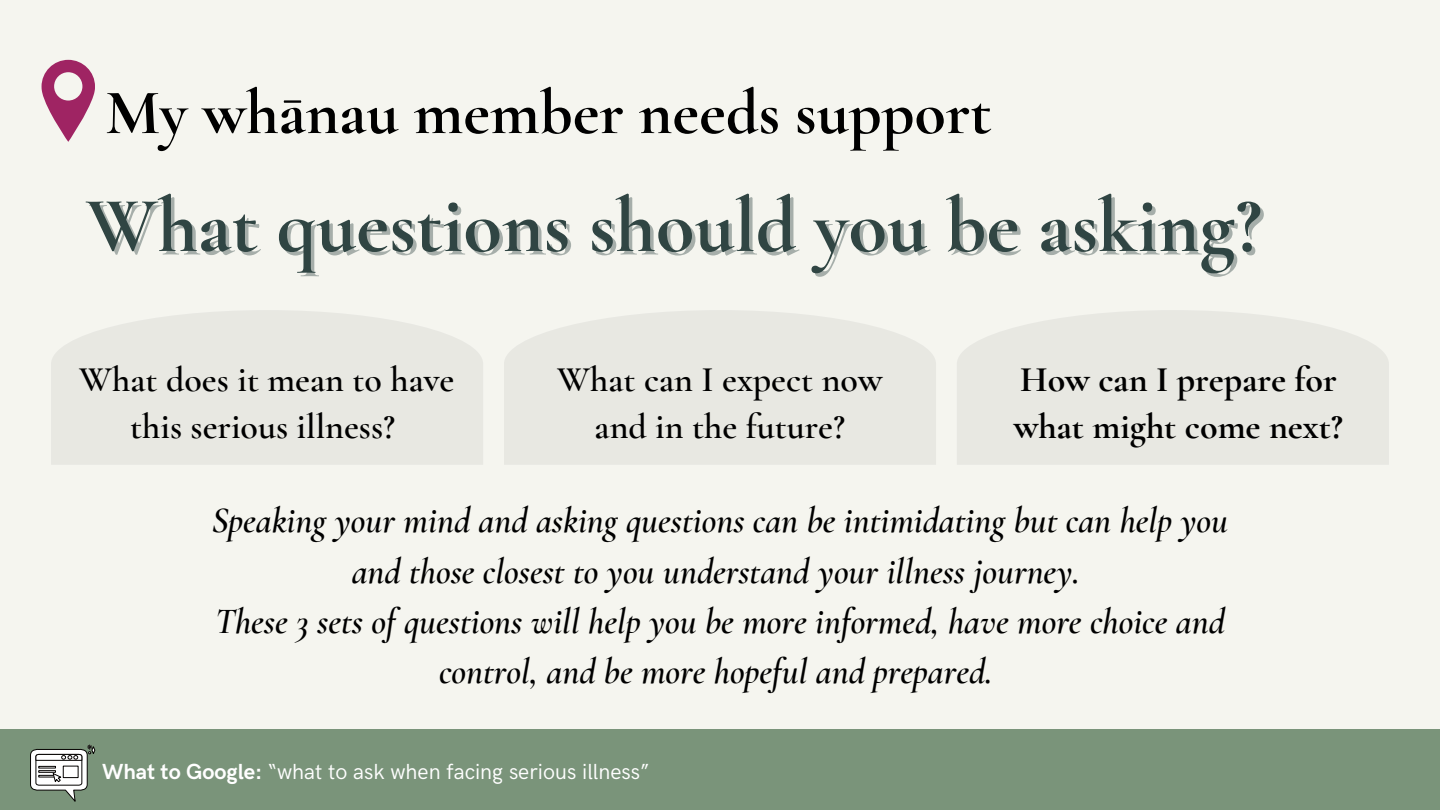
<style>
.page{position:relative;width:1440px;height:810px;background:#f5f5ef}
.page>*{position:absolute;margin:0;border:0;box-sizing:border-box;transform-origin:0 0}
.t1{font:700 79.2px "Cormorant Garamond";color:#304543}
.t2{font:700 64px "Cormorant Garamond";color:#000}
.t3{font:italic 600 36px/50.2px "Cormorant Garamond";color:#000;text-align:center}
.t4{font:600 36px/47px "Cormorant Garamond";color:#000;text-align:center}
.t5{font:700 36px/47px "Cormorant Garamond";color:#000}
.t6{font:21.9px "HK Grotesk";color:#fff}
.s1{font-weight:700}
</style>
<div class="page">
<svg style="left:51px;top:310px;width:432px;height:155px;fill:#e8e8e2"></svg>
<svg style="left:504px;top:310px;width:432px;height:155px;fill:#e8e8e2"></svg>
<svg style="left:957px;top:310px;width:432px;height:155px;fill:#e8e8e2"></svg>
<div style="left:0;top:729px;width:1440px;height:81px;background:#7a947a"></div>
<svg style="left:42px;top:60px;width:53px;height:82px"></svg>
<svg style="left:30px;top:745px;width:65px;height:57px"></svg>
<h3 class="t2" style="left:105px;top:74px;width:888px">My whānau member needs support</h3>
<h3 class="t1" style="left:86px;top:178px;width:1178px">What questions should you be asking?</h3>
<h2 class="t4" style="left:79px;top:356px;width:377px">What does it mean to have this serious illness?</h2>
<h1 class="t4" style="left:557px;top:356px;width:327px">What can I expect now and in the future?</h1>
<h3 class="t5" style="left:1014px;top:356px;width:331px">How can I prepare for what might come next?</h3>
<h3 class="t3" style="left:212px;top:496px;width:1018px">Speaking your mind and asking questions can be intimidating but can help you and those closest to you understand your illness journey.<br>These 3 sets of questions will help you be more informed, have more choice and control, and be more hopeful and prepared.</h3>
<p class="t6" style="left:102px;top:760px;width:549px"><span class="s1">What to Google:</span> “what to ask when facing serious illness”</p>
</div>
